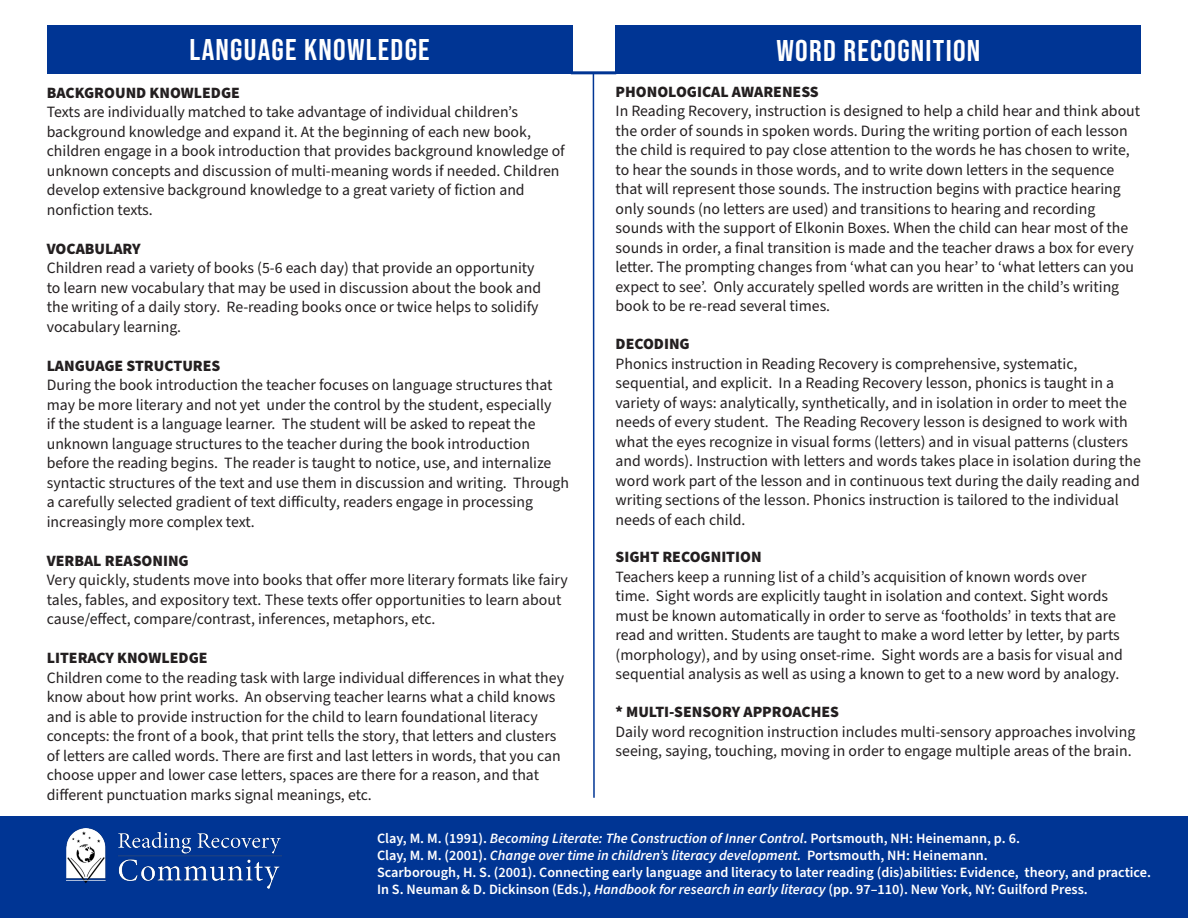
<style>
.page{position:relative;width:1188px;height:918px;background:#fff}
.page>*{position:absolute;margin:0;border:0;box-sizing:border-box;transform-origin:0 0}
.t1{font:30px "Bebas Neue";letter-spacing:.04em;color:#fff;scale:1.05 1}
.t2{font:15.75px/19.5px "Source Sans Pro";color:#231f20}
.t3{font:900 15.75px "Source Sans Pro";color:#231f20}
.t4{font:600 14.25px/17.1px "Source Sans Pro";color:#fff}
.t5{font:italic 600 14.25px "Source Sans Pro";color:#fff}
.s1{font-style:normal}
.s2{font-style:italic}
</style>
<div class="page">
<div style="left:47px;top:25px;width:525px;height:48px;background:#003594"></div>
<div style="left:616px;top:25px;width:525px;height:48px;background:#003594"></div>
<div style="left:0;top:816px;width:1188px;height:102px;background:#003594"></div>
<img style="left:67px;top:828px;width:215px;height:61px">
<svg style="left:592px;top:74px;width:4px;height:724px"></svg>
<hr style="left:571px;top:71px;width:45px;height:3px;background:#003594">
<p class="t1" style="left:189px;top:32px;width:230px">LANGUAGE KNOWLEDGE</p>
<p class="t1" style="left:777px;top:33px;width:196px">WORD RECOGNITION</p>
<p class="t3" style="left:47px;top:82px;width:195px">BACKGROUND KNOWLEDGE</p>
<p class="t2" style="left:47px;top:103px;width:520px">Texts are individually matched to take advantage of individual children’s background knowledge and expand it. At the beginning of each new book, children engage in a book introduction that provides background knowledge of</p>
<p class="t2" style="left:47px;top:162px;width:514px">unknown concepts and discussion of multi-meaning words if needed. Children develop extensive background knowledge to a great variety of fiction and nonfiction texts.</p>
<p class="t3" style="left:47px;top:238px;width:95px">VOCABULARY</p>
<p class="t2" style="left:47px;top:259px;width:496px">Children read a variety of books (5-6 each day) that provide an opportunity to learn new vocabulary that may be used in discussion about the book and the writing of a daily story. Re-reading books once or twice helps to solidify vocabulary learning.</p>
<p class="t3" style="left:47px;top:355px;width:175px">LANGUAGE STRUCTURES</p>
<p class="t2" style="left:47px;top:376px;width:524px">During the book introduction the teacher focuses on language structures that may be more literary and not yet under the control by the student, especially<br>if the student is a language learner. The student will be asked to repeat the unknown language structures to the teacher during the book introduction before the reading begins. The reader is taught to notice, use, and internalize syntactic structures of the text and use them in discussion and writing. Through a carefully selected gradient of text difficulty, readers engage in processing increasingly more complex text.</p>
<p class="t3" style="left:47px;top:550px;width:144px">VERBAL REASONING</p>
<p class="t2" style="left:47px;top:571px;width:523px">Very quickly, students move into books that offer more literary formats like fairy tales, fables, and expository text. These texts offer opportunities to learn about cause/effect, compare/contrast, inferences, metaphors, etc.</p>
<p class="t3" style="left:47px;top:647px;width:162px">LITERACY KNOWLEDGE</p>
<p class="t2" style="left:47px;top:669px;width:519px">Children come to the reading task with large individual differences in what they know about how print works. An observing teacher learns what a child knows and is able to provide instruction for the child to learn foundational literacy concepts: the front of a book, that print tells the story, that letters and clusters of letters are called words. There are first and last letters in words, that you can choose upper and lower case letters, spaces are there for a reason, and that different punctuation marks signal meanings, etc.</p>
<p class="t3" style="left:616px;top:81px;width:205px">PHONOLOGICAL AWARENESS</p>
<p class="t2" style="left:616px;top:102px;width:526px">In Reading Recovery, instruction is designed to help a child hear and think about the order of sounds in spoken words. During the writing portion of each lesson the child is required to pay close attention to the words he has chosen to write, to hear the sounds in those words, and to write down letters in the sequence that will represent those sounds. The instruction begins with practice hearing only sounds (no letters are used) and transitions to hearing and recording sounds with the support of Elkonin Boxes. When the child can hear most of the sounds in order, a final transition is made and the teacher draws a box for every letter. The prompting changes from ‘what can you hear’ to ‘what letters can you expect to see’. Only accurately spelled words are written in the child’s writing book to be re-read several times.</p>
<p class="t3" style="left:616px;top:333px;width:76px">DECODING</p>
<p class="t2" style="left:616px;top:354px;width:527px">Phonics instruction in Reading Recovery is comprehensive, systematic, sequential, and explicit. In a Reading Recovery lesson, phonics is taught in a variety of ways: analytically, synthetically, and in isolation in order to meet the needs of every student. The Reading Recovery lesson is designed to work with what the eyes recognize in visual forms (letters) and in visual patterns (clusters and words). Instruction with letters and words takes place in isolation during the word work part of the lesson and in continuous text during the daily reading and writing sections of the lesson. Phonics instruction is tailored to the individual needs of each child.</p>
<p class="t3" style="left:616px;top:546px;width:148px">SIGHT RECOGNITION</p>
<p class="t2" style="left:616px;top:567px;width:509px">Teachers keep a running list of a child’s acquisition of known words over time. Sight words are explicitly taught in isolation and context. Sight words must be known automatically in order to serve as ‘footholds’ in texts that are read and written. Students are taught to make a word letter by letter, by parts (morphology), and by using onset-rime. Sight words are a basis for visual and sequential analysis as well as using a known to get to a new word by analogy.</p>
<p class="t3" style="left:616px;top:701px;width:225px">* MULTI-SENSORY APPROACHES</p>
<p class="t2" style="left:616px;top:722px;width:521px">Daily word recognition instruction includes multi-sensory approaches involving seeing, saying, touching, moving in order to engage multiple areas of the brain.</p>
<p class="t5" style="left:377px;top:828px;width:644px"><span class="s1">Clay, M. M. (1991).</span> Becoming Literate: The Construction of Inner Control<span class="s1">. Portsmouth, NH: Heinemann, p. 6.</span></p>
<p class="t5" style="left:377px;top:845px;width:612px"><span class="s1">Clay, M. M. (2001).</span> Change over time in children’s literacy development. <span class="s1">Portsmouth, NH: Heinemann.</span></p>
<p class="t4" style="left:377px;top:864px;width:775px">Scarborough, H. S. (2001). Connecting early language and literacy to later reading (dis)abilities: Evidence, theory, and practice.<br>In S. Neuman &amp; D. Dickinson (Eds.), <span class="s2">Handbook for research in early literacy</span> (pp. 97–110). New York, NY: Guilford Press.</p>
</div>
